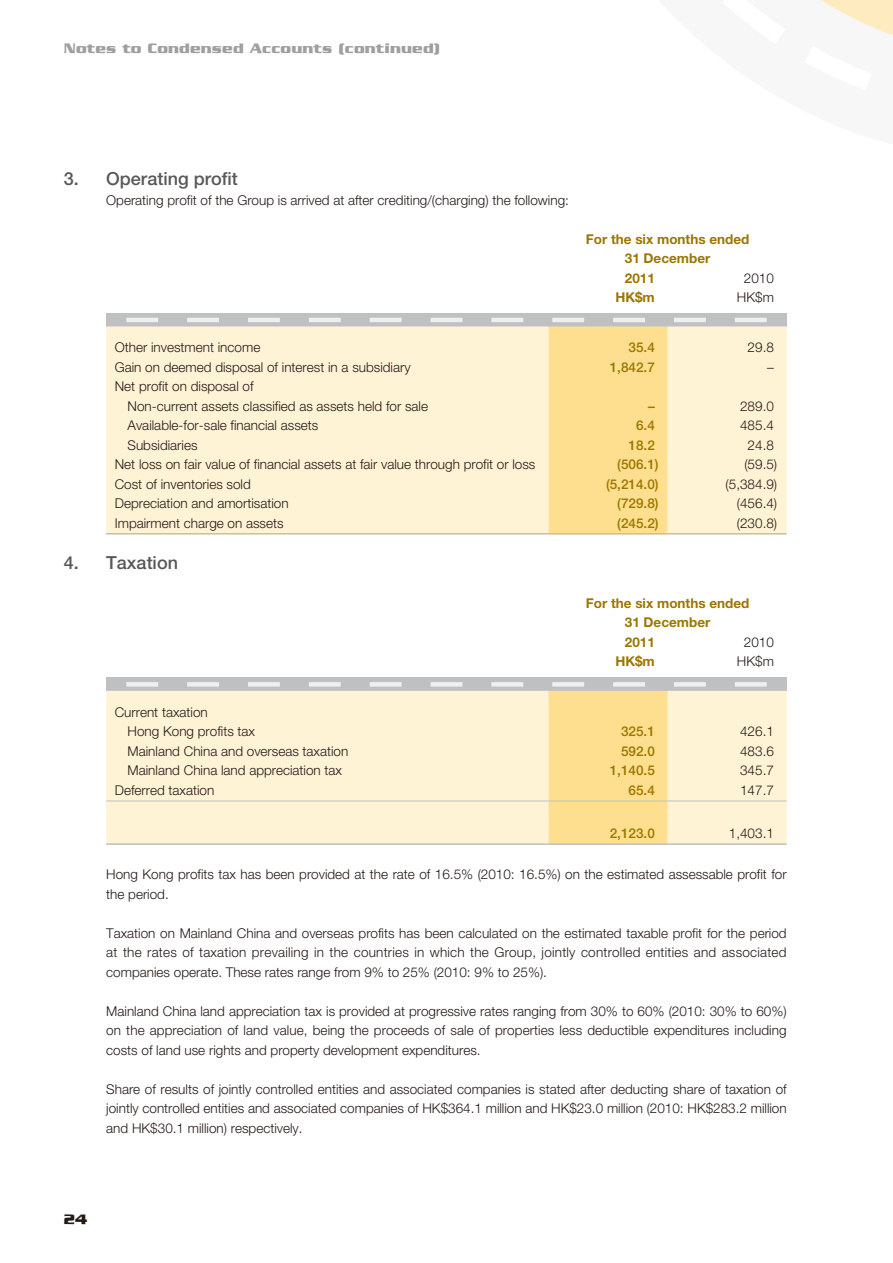
<style>
.page{position:relative;width:893px;height:1263px;background:#fff}
.page>*{position:absolute;margin:0;border:0;box-sizing:border-box;transform-origin:0 0}
.t1{font:500 18px "Helvetica Neue LT Std";color:#595857}
.t2{font:700 15px "Serpentine Std";color:#9f9fa0}
.t3{font:300 13.5px/19.5px "Helvetica Neue LT Std";color:#231916}
.t4{font:500 13.5px "Helvetica Neue LT Std";color:#9b7600}
.t5{font:700 13.5px/19.5px "Helvetica Neue LT Std";color:#9b7600}
</style>
<div class="page">
<svg style="left:821px;top:0;width:72px;height:35px"></svg>
<div style="left:106px;top:313px;width:681px;height:13px;background:#bfc0c1"></div>
<div style="left:106px;top:326px;width:681px;height:207px;background:#fff3d6"></div>
<svg style="left:126px;top:318px;width:641px;height:215px;background:#fcedc9"></svg>
<hr style="left:106px;top:533px;width:443px;height:1px;background:#bfc0c1">
<hr style="left:549px;top:533px;width:119px;height:1px;background:#bfc0c1">
<hr style="left:668px;top:533px;width:119px;height:1px;background:#bfc0c1">
<div style="left:106px;top:677px;width:681px;height:14px;background:#bfc0c1"></div>
<div style="left:106px;top:691px;width:681px;height:152px;background:#fff3d6"></div>
<svg style="left:126px;top:682px;width:641px;height:161px;background:#fbedc9"></svg>
<hr style="left:106px;top:801px;width:443px;height:1px;background:#bfc0c1">
<hr style="left:549px;top:801px;width:119px;height:1px;background:#bfc0c1">
<hr style="left:668px;top:801px;width:119px;height:1px;background:#bfc0c1">
<hr style="left:106px;top:843px;width:443px;height:2px;background:#bfc0c1">
<hr style="left:549px;top:843px;width:119px;height:2px;background:#bfc0c1">
<hr style="left:668px;top:843px;width:119px;height:2px;background:#bfc0c1">
<p class="t2" style="left:64px;top:39px;width:378px;rotate:1deg">Notes to Condensed Accounts (continued)</p>
<h1 class="t1" style="left:64px;top:172px;width:175px">3. Operating profit</h1>
<p class="t3" style="left:106px;top:192px;width:464px">Operating profit of the Group is arrived at after crediting/(charging) the following:</p>
<p class="t5" style="left:625px;top:231px;width:126px;text-indent:-39px">For the six months ended<br>31 December<br>2011</p>
<p class="t3" style="left:744px;top:270px;width:32px">2010</p>
<p class="t5" style="left:615px;top:289px;width:41px">HK$m</p>
<p class="t3" style="left:737px;top:289px;width:39px">HK$m</p>
<p class="t3" style="left:115px;top:339px;width:147px">Other investment income</p>
<p class="t4" style="left:629px;top:343px;width:28px">35.4</p>
<p class="t3" style="left:748px;top:339px;width:28px">29.8</p>
<p class="t3" style="left:115px;top:359px;width:297px">Gain on deemed disposal of interest in a subsidiary</p>
<p class="t4" style="left:610px;top:362px;width:47px">1,842.7</p>
<p class="t3" style="left:767px;top:359px;width:8px">–</p>
<p class="t3" style="left:128px;top:378px;width:302px;text-indent:-13px">Net profit on disposal of<br>Non-current assets classified as assets held for sale</p>
<p class="t4" style="left:648px;top:401px;width:8px">–</p>
<p class="t3" style="left:740px;top:398px;width:35px">289.0</p>
<p class="t3" style="left:128px;top:417px;width:192px">Available-for-sale financial assets</p>
<p class="t4" style="left:636px;top:421px;width:20px">6.4</p>
<p class="t3" style="left:740px;top:417px;width:35px">485.4</p>
<p class="t3" style="left:128px;top:437px;width:71px">Subsidiaries</p>
<p class="t4" style="left:629px;top:440px;width:28px">18.2</p>
<p class="t3" style="left:748px;top:437px;width:28px">24.8</p>
<p class="t3" style="left:115px;top:456px;width:422px">Net loss on fair value of financial assets at fair value through profit or loss</p>
<p class="t4" style="left:617px;top:460px;width:43px">(506.1)</p>
<p class="t3" style="left:744px;top:456px;width:34px">(59.5)</p>
<p class="t3" style="left:115px;top:476px;width:138px">Cost of inventories sold</p>
<p class="t4" style="left:606px;top:479px;width:54px">(5,214.0)</p>
<p class="t3" style="left:726px;top:476px;width:53px">(5,384.9)</p>
<p class="t3" style="left:115px;top:495px;width:175px">Depreciation and amortisation</p>
<p class="t4" style="left:617px;top:499px;width:43px">(729.8)</p>
<p class="t3" style="left:737px;top:495px;width:42px">(456.4)</p>
<p class="t3" style="left:115px;top:515px;width:170px">Impairment charge on assets</p>
<p class="t4" style="left:617px;top:518px;width:43px">(245.2)</p>
<p class="t3" style="left:737px;top:515px;width:42px">(230.8)</p>
<h1 class="t1" style="left:64px;top:556px;width:116px">4. Taxation</h1>
<p class="t5" style="left:625px;top:595px;width:126px;text-indent:-39px">For the six months ended<br>31 December<br>2011</p>
<p class="t3" style="left:744px;top:634px;width:32px">2010</p>
<p class="t3" style="left:128px;top:704px;width:129px;text-indent:-13px">Current taxation<br>Hong Kong profits tax</p>
<p class="t5" style="left:615px;top:653px;width:41px">HK$m</p>
<p class="t3" style="left:737px;top:653px;width:39px">HK$m</p>
<p class="t4" style="left:621px;top:726px;width:35px">325.1</p>
<p class="t3" style="left:740px;top:723px;width:35px">426.1</p>
<p class="t3" style="left:128px;top:743px;width:222px">Mainland China and overseas taxation</p>
<p class="t4" style="left:621px;top:746px;width:35px">592.0</p>
<p class="t3" style="left:740px;top:743px;width:35px">483.6</p>
<p class="t3" style="left:128px;top:762px;width:216px">Mainland China land appreciation tax</p>
<p class="t4" style="left:610px;top:765px;width:47px">1,140.5</p>
<p class="t3" style="left:740px;top:762px;width:35px">345.7</p>
<p class="t3" style="left:115px;top:782px;width:101px">Deferred taxation</p>
<p class="t4" style="left:629px;top:785px;width:28px">65.4</p>
<p class="t3" style="left:740px;top:782px;width:35px">147.7</p>
<p class="t4" style="left:610px;top:828px;width:47px">2,123.0</p>
<p class="t3" style="left:729px;top:825px;width:47px">1,403.1</p>
<p class="t3" style="left:106px;top:866px;width:682px">Hong Kong profits tax has been provided at the rate of 16.5% (2010: 16.5%) on the estimated assessable profit for the period.</p>
<p class="t3" style="left:106px;top:925px;width:682px;text-align:justify">Taxation on Mainland China and overseas profits has been calculated on the estimated taxable profit for the period at the rates of taxation prevailing in the countries in which the Group, jointly controlled entities and associated companies operate. These rates range from 9% to 25% (2010: 9% to 25%).</p>
<p class="t3" style="left:106px;top:1003px;width:682px;text-align:justify">Mainland China land appreciation tax is provided at progressive rates ranging from 30% to 60% (2010: 30% to 60%) on the appreciation of land value, being the proceeds of sale of properties less deductible expenditures including costs of land use rights and property development expenditures.</p>
<p class="t3" style="left:106px;top:1081px;width:682px;text-align:justify">Share of results of jointly controlled entities and associated companies is stated after deducting share of taxation of jointly controlled entities and associated companies of HK$364.1 million and HK$23.0 million (2010: HK$283.2 million and HK$30.1 million) respectively.</p>
</div>
